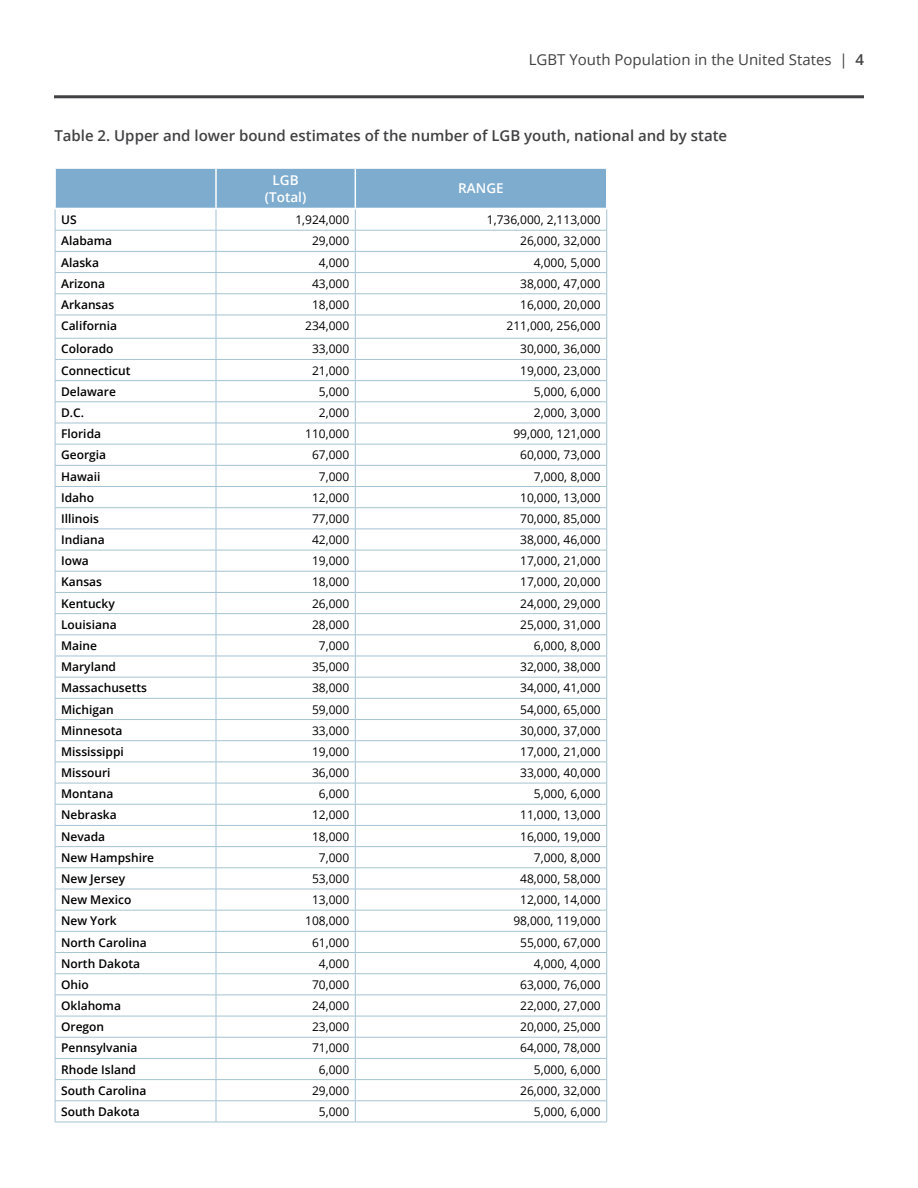
<style>
.page{position:relative;width:918px;height:1188px;background:#fff}
.page>*{position:absolute;margin:0;border:0;box-sizing:border-box;transform-origin:0 0}
.Figure_Table_Heading{font:600 15px "Open Sans";color:#414042}
.t1{font:15px "Open Sans";color:#414042}
.Table_Headings{font:600 13.5px/16.5px "Open Sans";color:#fff;text-align:center}
.Table_Text{font:12px "Open Sans";color:#000}
.Table_Text-2{font:600 12px "Open Sans";color:#000}
.s1{font-weight:600}
</style>
<div class="page">
<hr style="left:54px;top:95px;width:810px;height:3px;background:#414042">
<svg style="left:55px;top:169px;width:552px;height:953px"></svg>
<hr style="left:55px;top:1122px;width:161px;height:1px;background:#a5c3d2">
<hr style="left:216px;top:1122px;width:139px;height:1px;background:#a5c3d2">
<hr style="left:355px;top:1122px;width:252px;height:1px;background:#a5c3d2">
<hr style="left:54px;top:169px;width:2px;height:39px;background:#fff">
<hr style="left:215px;top:169px;width:2px;height:39px;background:#fff">
<hr style="left:355px;top:169px;width:1px;height:39px;background:#fff">
<hr style="left:606px;top:169px;width:2px;height:39px;background:#fff">
<hr style="left:54px;top:208px;width:162px;height:1px;background:#fff">
<hr style="left:216px;top:208px;width:139px;height:1px;background:#fff">
<hr style="left:355px;top:208px;width:253px;height:1px;background:#fff">
<p class="t1" style="left:529px;top:50px;width:337px">LGBT Youth Population in the United States | <span class="s1">4</span></p>
<p class="Figure_Table_Heading" style="left:54px;top:125px;width:674px">Table 2. Upper and lower bound estimates of the number of LGB youth, national and by state</p>
<p class="Table_Headings" style="left:265px;top:172px;width:43px">LGB (Total)</p>
<p class="Table_Headings" style="left:458px;top:180px;width:47px">RANGE</p>
<p class="Table_Text-2" style="left:61px;top:212px;width:17px">US</p>
<p class="Table_Text" style="left:295px;top:212px;width:55px">1,924,000</p>
<p class="Table_Text" style="left:487px;top:212px;width:115px">1,736,000, 2,113,000</p>
<p class="Table_Text-2" style="left:61px;top:233px;width:53px">Alabama</p>
<p class="Table_Text" style="left:312px;top:233px;width:39px">29,000</p>
<p class="Table_Text" style="left:520px;top:233px;width:82px">26,000, 32,000</p>
<p class="Table_Text-2" style="left:61px;top:254px;width:39px">Alaska</p>
<p class="Table_Text" style="left:319px;top:254px;width:32px">4,000</p>
<p class="Table_Text" style="left:534px;top:254px;width:68px">4,000, 5,000</p>
<p class="Table_Text-2" style="left:61px;top:275px;width:46px">Arizona</p>
<p class="Table_Text" style="left:312px;top:275px;width:39px">43,000</p>
<p class="Table_Text" style="left:520px;top:275px;width:82px">38,000, 47,000</p>
<p class="Table_Text-2" style="left:61px;top:296px;width:55px">Arkansas</p>
<p class="Table_Text" style="left:312px;top:296px;width:39px">18,000</p>
<p class="Table_Text" style="left:520px;top:296px;width:82px">16,000, 20,000</p>
<p class="Table_Text-2" style="left:61px;top:318px;width:58px">California</p>
<p class="Table_Text" style="left:305px;top:318px;width:46px">234,000</p>
<p class="Table_Text" style="left:506px;top:318px;width:96px">211,000, 256,000</p>
<p class="Table_Text-2" style="left:61px;top:341px;width:54px">Colorado</p>
<p class="Table_Text" style="left:312px;top:341px;width:39px">33,000</p>
<p class="Table_Text" style="left:520px;top:341px;width:82px">30,000, 36,000</p>
<p class="Table_Text-2" style="left:61px;top:362px;width:71px">Connecticut</p>
<p class="Table_Text" style="left:312px;top:362px;width:39px">21,000</p>
<p class="Table_Text" style="left:520px;top:362px;width:82px">19,000, 23,000</p>
<p class="Table_Text-2" style="left:61px;top:383px;width:56px">Delaware</p>
<p class="Table_Text" style="left:319px;top:383px;width:32px">5,000</p>
<p class="Table_Text" style="left:534px;top:383px;width:68px">5,000, 6,000</p>
<p class="Table_Text-2" style="left:61px;top:404px;width:25px">D.C.</p>
<p class="Table_Text" style="left:319px;top:404px;width:32px">2,000</p>
<p class="Table_Text" style="left:534px;top:404px;width:68px">2,000, 3,000</p>
<p class="Table_Text-2" style="left:61px;top:426px;width:42px">Florida</p>
<p class="Table_Text" style="left:305px;top:426px;width:46px">110,000</p>
<p class="Table_Text" style="left:513px;top:426px;width:89px">99,000, 121,000</p>
<p class="Table_Text-2" style="left:61px;top:447px;width:47px">Georgia</p>
<p class="Table_Text" style="left:312px;top:447px;width:39px">67,000</p>
<p class="Table_Text" style="left:520px;top:447px;width:82px">60,000, 73,000</p>
<p class="Table_Text-2" style="left:61px;top:468px;width:41px">Hawaii</p>
<p class="Table_Text" style="left:319px;top:468px;width:32px">7,000</p>
<p class="Table_Text" style="left:534px;top:468px;width:68px">7,000, 8,000</p>
<p class="Table_Text-2" style="left:61px;top:489px;width:35px">Idaho</p>
<p class="Table_Text" style="left:312px;top:489px;width:39px">12,000</p>
<p class="Table_Text" style="left:520px;top:489px;width:82px">10,000, 13,000</p>
<p class="Table_Text-2" style="left:61px;top:510px;width:39px">Illinois</p>
<p class="Table_Text" style="left:312px;top:510px;width:39px">77,000</p>
<p class="Table_Text" style="left:520px;top:510px;width:82px">70,000, 85,000</p>
<p class="Table_Text-2" style="left:61px;top:531px;width:45px">Indiana</p>
<p class="Table_Text" style="left:312px;top:531px;width:39px">42,000</p>
<p class="Table_Text" style="left:520px;top:531px;width:82px">38,000, 46,000</p>
<p class="Table_Text-2" style="left:61px;top:553px;width:29px">Iowa</p>
<p class="Table_Text" style="left:312px;top:553px;width:39px">19,000</p>
<p class="Table_Text" style="left:520px;top:553px;width:82px">17,000, 21,000</p>
<p class="Table_Text-2" style="left:61px;top:574px;width:42px">Kansas</p>
<p class="Table_Text" style="left:312px;top:574px;width:39px">18,000</p>
<p class="Table_Text" style="left:520px;top:574px;width:82px">17,000, 20,000</p>
<p class="Table_Text-2" style="left:61px;top:595px;width:55px">Kentucky</p>
<p class="Table_Text" style="left:312px;top:595px;width:39px">26,000</p>
<p class="Table_Text" style="left:520px;top:595px;width:82px">24,000, 29,000</p>
<p class="Table_Text-2" style="left:61px;top:616px;width:57px">Louisiana</p>
<p class="Table_Text" style="left:312px;top:616px;width:39px">28,000</p>
<p class="Table_Text" style="left:520px;top:616px;width:82px">25,000, 31,000</p>
<p class="Table_Text-2" style="left:61px;top:637px;width:37px">Maine</p>
<p class="Table_Text" style="left:319px;top:637px;width:32px">7,000</p>
<p class="Table_Text" style="left:534px;top:637px;width:68px">6,000, 8,000</p>
<p class="Table_Text-2" style="left:61px;top:659px;width:57px">Maryland</p>
<p class="Table_Text" style="left:312px;top:659px;width:39px">35,000</p>
<p class="Table_Text" style="left:520px;top:659px;width:82px">32,000, 38,000</p>
<p class="Table_Text-2" style="left:61px;top:680px;width:87px">Massachusetts</p>
<p class="Table_Text" style="left:312px;top:680px;width:39px">38,000</p>
<p class="Table_Text" style="left:520px;top:680px;width:82px">34,000, 41,000</p>
<p class="Table_Text-2" style="left:61px;top:701px;width:54px">Michigan</p>
<p class="Table_Text" style="left:312px;top:701px;width:39px">59,000</p>
<p class="Table_Text" style="left:520px;top:701px;width:82px">54,000, 65,000</p>
<p class="Table_Text-2" style="left:61px;top:722px;width:63px">Minnesota</p>
<p class="Table_Text" style="left:312px;top:722px;width:39px">33,000</p>
<p class="Table_Text" style="left:520px;top:722px;width:82px">30,000, 37,000</p>
<p class="Table_Text-2" style="left:61px;top:743px;width:64px">Mississippi</p>
<p class="Table_Text" style="left:312px;top:743px;width:39px">19,000</p>
<p class="Table_Text" style="left:520px;top:743px;width:82px">17,000, 21,000</p>
<p class="Table_Text-2" style="left:61px;top:764px;width:51px">Missouri</p>
<p class="Table_Text" style="left:312px;top:764px;width:39px">36,000</p>
<p class="Table_Text" style="left:520px;top:764px;width:82px">33,000, 40,000</p>
<p class="Table_Text-2" style="left:61px;top:786px;width:54px">Montana</p>
<p class="Table_Text" style="left:319px;top:786px;width:32px">6,000</p>
<p class="Table_Text" style="left:534px;top:786px;width:68px">5,000, 6,000</p>
<p class="Table_Text-2" style="left:61px;top:807px;width:57px">Nebraska</p>
<p class="Table_Text" style="left:312px;top:807px;width:39px">12,000</p>
<p class="Table_Text" style="left:520px;top:807px;width:82px">11,000, 13,000</p>
<p class="Table_Text-2" style="left:61px;top:828px;width:46px">Nevada</p>
<p class="Table_Text" style="left:312px;top:828px;width:39px">18,000</p>
<p class="Table_Text" style="left:520px;top:828px;width:82px">16,000, 19,000</p>
<p class="Table_Text-2" style="left:61px;top:849px;width:95px">New Hampshire</p>
<p class="Table_Text" style="left:319px;top:849px;width:32px">7,000</p>
<p class="Table_Text" style="left:534px;top:849px;width:68px">7,000, 8,000</p>
<p class="Table_Text-2" style="left:61px;top:870px;width:66px">New Jersey</p>
<p class="Table_Text" style="left:312px;top:870px;width:39px">53,000</p>
<p class="Table_Text" style="left:520px;top:870px;width:82px">48,000, 58,000</p>
<p class="Table_Text-2" style="left:61px;top:892px;width:72px">New Mexico</p>
<p class="Table_Text" style="left:312px;top:892px;width:39px">13,000</p>
<p class="Table_Text" style="left:520px;top:892px;width:82px">12,000, 14,000</p>
<p class="Table_Text-2" style="left:61px;top:913px;width:57px">New York</p>
<p class="Table_Text" style="left:305px;top:913px;width:46px">108,000</p>
<p class="Table_Text" style="left:513px;top:913px;width:89px">98,000, 119,000</p>
<p class="Table_Text-2" style="left:61px;top:934px;width:87px">North Carolina</p>
<p class="Table_Text" style="left:312px;top:934px;width:39px">61,000</p>
<p class="Table_Text" style="left:520px;top:934px;width:82px">55,000, 67,000</p>
<p class="Table_Text-2" style="left:61px;top:955px;width:80px">North Dakota</p>
<p class="Table_Text" style="left:319px;top:955px;width:32px">4,000</p>
<p class="Table_Text" style="left:534px;top:955px;width:68px">4,000, 4,000</p>
<p class="Table_Text-2" style="left:61px;top:976px;width:29px">Ohio</p>
<p class="Table_Text" style="left:312px;top:976px;width:39px">70,000</p>
<p class="Table_Text" style="left:520px;top:976px;width:82px">63,000, 76,000</p>
<p class="Table_Text-2" style="left:61px;top:997px;width:61px">Oklahoma</p>
<p class="Table_Text" style="left:312px;top:997px;width:39px">24,000</p>
<p class="Table_Text" style="left:520px;top:997px;width:82px">22,000, 27,000</p>
<p class="Table_Text-2" style="left:61px;top:1019px;width:45px">Oregon</p>
<p class="Table_Text" style="left:312px;top:1019px;width:39px">23,000</p>
<p class="Table_Text" style="left:520px;top:1019px;width:82px">20,000, 25,000</p>
<p class="Table_Text-2" style="left:61px;top:1040px;width:78px">Pennsylvania</p>
<p class="Table_Text" style="left:312px;top:1040px;width:39px">71,000</p>
<p class="Table_Text" style="left:520px;top:1040px;width:82px">64,000, 78,000</p>
<p class="Table_Text-2" style="left:61px;top:1061px;width:77px">Rhode Island</p>
<p class="Table_Text" style="left:319px;top:1061px;width:32px">6,000</p>
<p class="Table_Text" style="left:534px;top:1061px;width:68px">5,000, 6,000</p>
<p class="Table_Text-2" style="left:61px;top:1082px;width:87px">South Carolina</p>
<p class="Table_Text" style="left:312px;top:1082px;width:39px">29,000</p>
<p class="Table_Text" style="left:520px;top:1082px;width:82px">26,000, 32,000</p>
<p class="Table_Text-2" style="left:61px;top:1103px;width:80px">South Dakota</p>
<p class="Table_Text" style="left:319px;top:1103px;width:32px">5,000</p>
<p class="Table_Text" style="left:534px;top:1103px;width:68px">5,000, 6,000</p>
</div>
